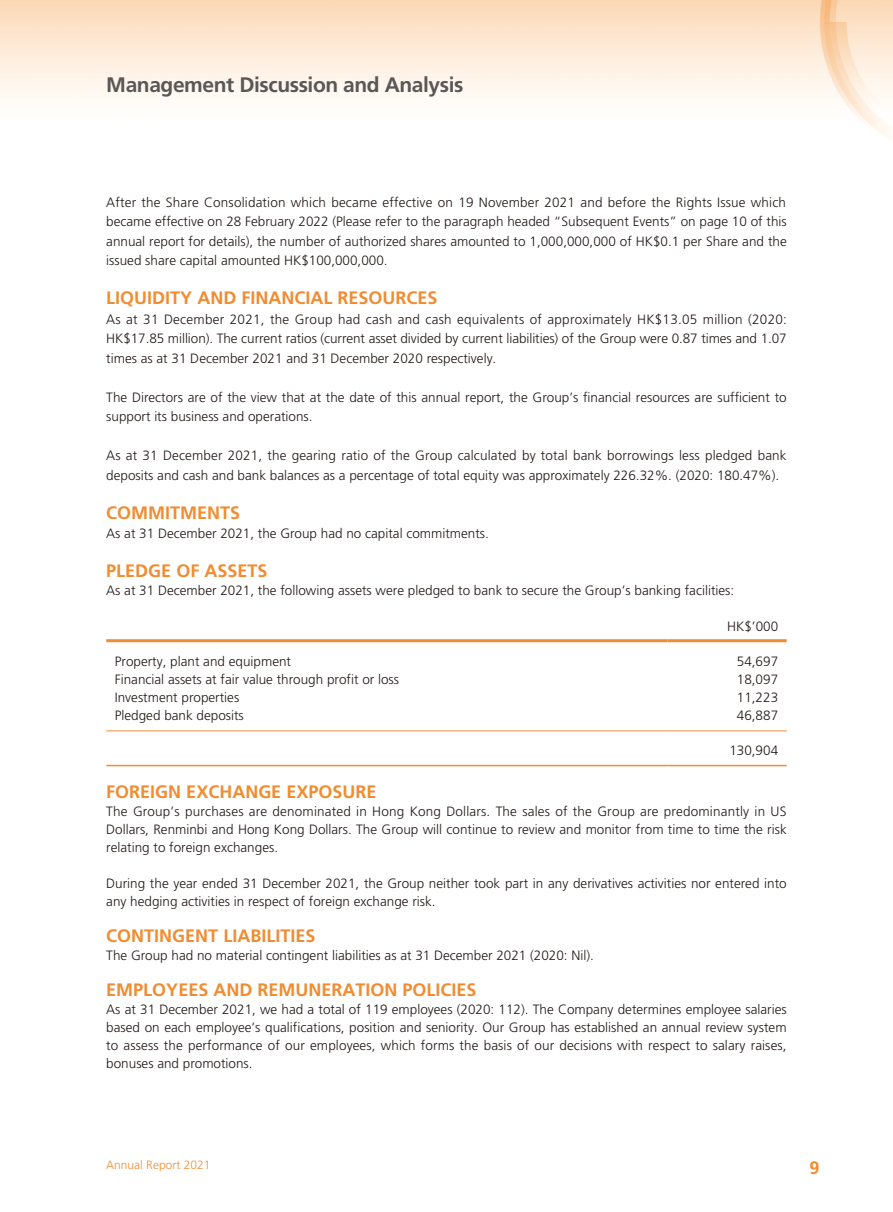
<style>
.page{position:relative;width:893px;height:1212px;background:#fff}
.page>*{position:absolute;margin:0;border:0;box-sizing:border-box;transform-origin:0 0}
.t1{font:700 21px "Frutiger LT Std";letter-spacing:-.02em;color:#595857}
.t2{font:700 18px "Frutiger LT Std";color:#f18c31}
.t3{font:300 13.5px/19.5px "Frutiger LT Std";color:#231916;text-align:justify}
.t4{font:300 12px "Frutiger LT Std";color:#f18c31}
</style>
<div class="page">
<img style="left:0;top:0;width:893px;height:767px">
<hr style="left:106px;top:639px;width:562px;height:3px;background:#f18c31">
<hr style="left:668px;top:639px;width:119px;height:3px;background:#f18c31">
<hr style="left:106px;top:730px;width:562px;height:1px;background:#f18c31">
<hr style="left:668px;top:730px;width:119px;height:1px;background:#f18c31">
<hr style="left:106px;top:765px;width:562px;height:1px;background:#f18c31">
<hr style="left:668px;top:765px;width:119px;height:1px;background:#f18c31">
<h1 class="t1" style="left:106px;top:72px;width:359px">Management Discussion and Analysis</h1>
<p class="t3" style="left:106px;top:193px;width:682px">After the Share Consolidation which became effective on 19 November 2021 and before the Rights Issue which became effective on 28 February 2022 (Please refer to the paragraph headed “Subsequent Events” on page 10 of this annual report for details), the number of authorized shares amounted to 1,000,000,000 of HK$0.1 per Share and the issued share capital amounted HK$100,000,000.</p>
<h2 class="t2" style="left:106px;top:287px;width:333px">LIQUIDITY AND FINANCIAL RESOURCES</h2>
<p class="t3" style="left:106px;top:310px;width:682px">As at 31 December 2021, the Group had cash and cash equivalents of approximately HK$13.05 million (2020:<br>HK$17.85 million). The current ratios (current asset divided by current liabilities) of the Group were 0.87 times and 1.07 times as at 31 December 2021 and 31 December 2020 respectively.</p>
<p class="t3" style="left:106px;top:388px;width:682px">The Directors are of the view that at the date of this annual report, the Group’s financial resources are sufficient to support its business and operations.</p>
<p class="t3" style="left:106px;top:446px;width:682px">As at 31 December 2021, the gearing ratio of the Group calculated by total bank borrowings less pledged bank deposits and cash and bank balances as a percentage of total equity was approximately 226.32%. (2020: 180.47%).</p>
<h2 class="t2" style="left:106px;top:502px;width:136px">COMMITMENTS</h2>
<p class="t3" style="left:106px;top:524px;width:384px">As at 31 December 2021, the Group had no capital commitments.</p>
<h2 class="t2" style="left:106px;top:560px;width:163px">PLEDGE OF ASSETS</h2>
<p class="t3" style="left:106px;top:581px;width:629px">As at 31 December 2021, the following assets were pledged to bank to secure the Group’s banking facilities:</p>
<p class="t3" style="left:727px;top:617px;width:53px">HK$’000</p>
<p class="t3" style="left:115px;top:652px;width:178px">Property, plant and equipment</p>
<p class="t3" style="left:737px;top:652px;width:43px">54,697</p>
<p class="t3" style="left:115px;top:670px;width:286px">Financial assets at fair value through profit or loss</p>
<p class="t3" style="left:737px;top:670px;width:43px">18,097</p>
<p class="t3" style="left:115px;top:688px;width:126px">Investment properties</p>
<p class="t3" style="left:737px;top:688px;width:43px">11,223</p>
<p class="t3" style="left:115px;top:706px;width:131px">Pledged bank deposits</p>
<p class="t3" style="left:737px;top:706px;width:43px">46,887</p>
<p class="t3" style="left:729px;top:741px;width:50px">130,904</p>
<h2 class="t2" style="left:106px;top:781px;width:272px">FOREIGN EXCHANGE EXPOSURE</h2>
<p class="t3" style="left:106px;top:802px;width:682px;line-height:18px">The Group’s purchases are denominated in Hong Kong Dollars. The sales of the Group are predominantly in US Dollars, Renminbi and Hong Kong Dollars. The Group will continue to review and monitor from time to time the risk relating to foreign exchanges.</p>
<p class="t3" style="left:106px;top:874px;width:682px;line-height:18px">During the year ended 31 December 2021, the Group neither took part in any derivatives activities nor entered into any hedging activities in respect of foreign exchange risk.</p>
<h2 class="t2" style="left:106px;top:925px;width:211px">CONTINGENT LIABILITIES</h2>
<p class="t3" style="left:106px;top:945px;width:489px">The Group had no material contingent liabilities as at 31 December 2021 (2020: Nil).</p>
<h2 class="t2" style="left:106px;top:979px;width:372px">EMPLOYEES AND REMUNERATION POLICIES</h2>
<p class="t3" style="left:106px;top:1000px;width:682px;line-height:18px">As at 31 December 2021, we had a total of 119 employees (2020: 112). The Company determines employee salaries based on each employee’s qualifications, position and seniority. Our Group has established an annual review system to assess the performance of our employees, which forms the basis of our decisions with respect to salary raises, bonuses and promotions.</p>
<p class="t4" style="left:106px;top:1158px;width:106px">Annual Report 2021</p>
<h2 class="t2" style="left:810px;top:1157px;width:12px">9</h2>
</div>
